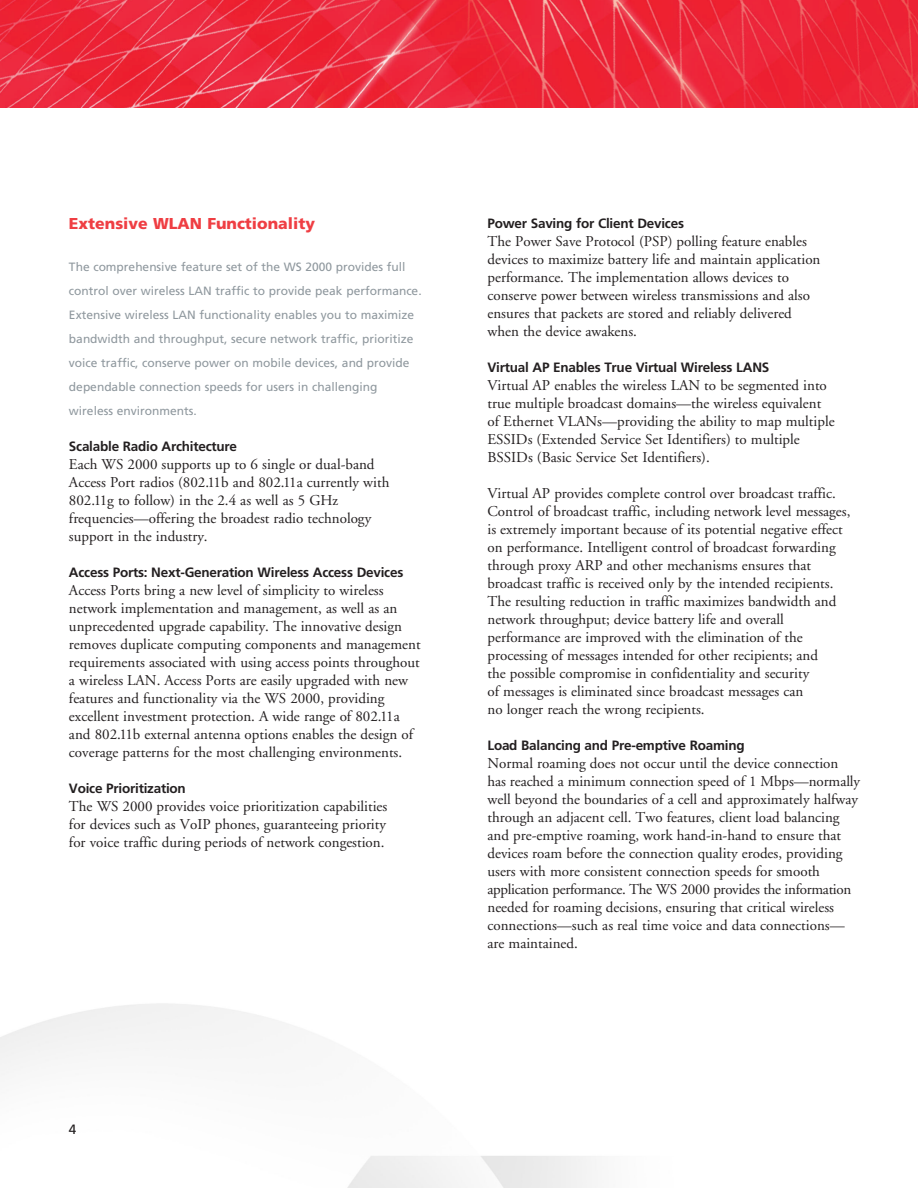
<style>
.page{position:relative;width:918px;height:1188px;background:#fff}
.page>*{position:absolute;margin:0;border:0;box-sizing:border-box;transform-origin:0 0}
.t1{font:900 15.75px "Frutiger";color:#ef3e43}
.t2{font:15px/18px "Adobe Garamond";color:#231f20}
.t3{font:700 13.5px "Frutiger";letter-spacing:-.015em;color:#231f20}
.t4{font:13.5px "Frutiger";color:#231f20}
.t5{font:12px/24px "Frutiger";color:#8f989e}
</style>
<div class="page">
<img style="left:0;top:0;width:918px;height:108px">
<p class="t1" style="left:69px;top:217px;width:248px">Extensive WLAN Functionality</p>
<p class="t5" style="left:69px;top:256px;width:354px">The comprehensive feature set of the WS 2000 provides full control over wireless LAN traffic to provide peak performance.<br>Extensive wireless LAN functionality enables you to maximize bandwidth and throughput, secure network traffic, prioritize voice traffic, conserve power on mobile devices, and provide dependable connection speeds for users in challenging wireless environments.</p>
<p class="t3" style="left:69px;top:441px;width:170px">Scalable Radio Architecture</p>
<p class="t2" style="left:69px;top:457px;width:322px">Each WS 2000 supports up to 6 single or dual-band Access Port radios (802.11b and 802.11a currently with 802.11g to follow) in the 2.4 as well as 5 GHz frequencies—offering the broadest radio technology support in the industry.</p>
<p class="t3" style="left:69px;top:567px;width:336px">Access Ports: Next-Generation Wireless Access Devices</p>
<p class="t2" style="left:69px;top:583px;width:353px">Access Ports bring a new level of simplicity to wireless network implementation and management, as well as an unprecedented upgrade capability. The innovative design removes duplicate computing components and management requirements associated with using access points throughout a wireless LAN. Access Ports are easily upgraded with new features and functionality via the WS 2000, providing excellent investment protection. A wide range of 802.11a and 802.11b external antenna options enables the design of coverage patterns for the most challenging environments.</p>
<p class="t3" style="left:69px;top:783px;width:118px">Voice Prioritization</p>
<p class="t2" style="left:69px;top:799px;width:320px;text-align:justify">The WS 2000 provides voice prioritization capabilities for devices such as VoIP phones, guaranteeing priority for voice traffic during periods of network congestion.</p>
<p class="t3" style="left:487px;top:218px;width:198px">Power Saving for Client Devices</p>
<p class="t2" style="left:487px;top:233px;width:335px">The Power Save Protocol (PSP) polling feature enables devices to maximize battery life and maintain application performance. The implementation allows devices to conserve power between wireless transmissions and also ensures that packets are stored and reliably delivered when the device awakens.</p>
<p class="t3" style="left:487px;top:362px;width:283px">Virtual AP Enables True Virtual Wireless LANS</p>
<p class="t2" style="left:487px;top:377px;width:349px">Virtual AP enables the wireless LAN to be segmented into true multiple broadcast domains—the wireless equivalent of Ethernet VLANs—providing the ability to map multiple ESSIDs (Extended Service Set Identifiers) to multiple BSSIDs (Basic Service Set Identifiers).</p>
<p class="t2" style="left:487px;top:485px;width:365px">Virtual AP provides complete control over broadcast traffic.<br>Control of broadcast traffic, including network level messages, is extremely important because of its potential negative effect on performance. Intelligent control of broadcast forwarding through proxy ARP and other mechanisms ensures that broadcast traffic is received only by the intended recipients.<br>The resulting reduction in traffic maximizes bandwidth and network throughput; device battery life and overall performance are improved with the elimination of the processing of messages intended for other recipients; and<br>the possible compromise in confidentiality and security<br>of messages is eliminated since broadcast messages can<br>no longer reach the wrong recipients.</p>
<p class="t3" style="left:487px;top:740px;width:259px">Load Balancing and Pre-emptive Roaming</p>
<p class="t2" style="left:487px;top:755px;width:374px">Normal roaming does not occur until the device connection has reached a minimum connection speed of 1 Mbps—normally well beyond the boundaries of a cell and approximately halfway through an adjacent cell. Two features, client load balancing and pre-emptive roaming, work hand-in-hand to ensure that devices roam before the connection quality erodes, providing users with more consistent connection speeds for smooth application performance. The WS 2000 provides the information needed for roaming decisions, ensuring that critical wireless connections—such as real time voice and data connections— are maintained.</p>
<p class="t4" style="left:69px;top:1124px;width:9px">4</p>
</div>
